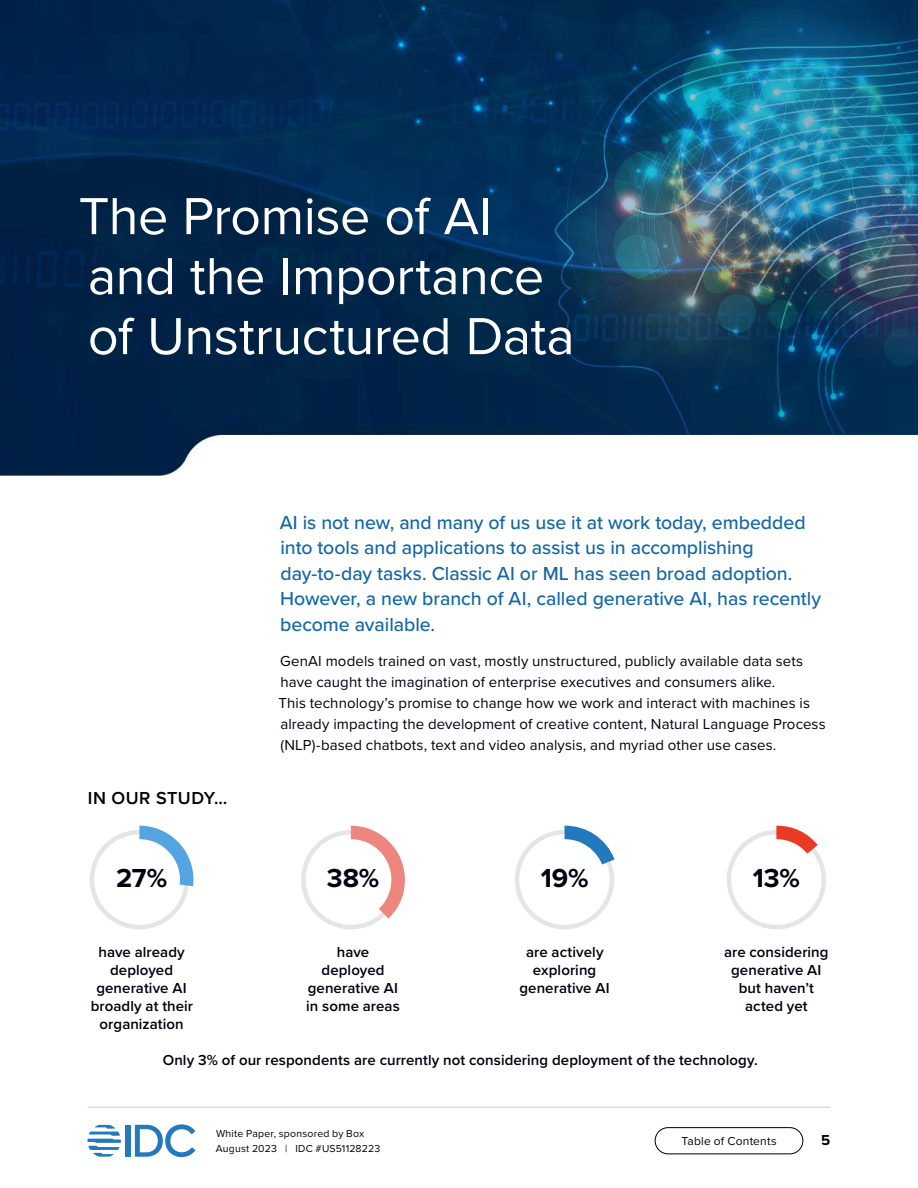
<style>
.page{position:relative;width:918px;height:1188px;background:#fff}
.page>*{position:absolute;margin:0;border:0;box-sizing:border-box;transform-origin:0 0}
.t1{font:54px/60px "Proxima Nova";letter-spacing:-.01em;color:#fff}
.t2{font:700 27px "Proxima Nova";letter-spacing:-.005em;color:#01010f}
.t3{font:500 19.5px/25.5px "Proxima Nova";letter-spacing:-.005em;color:#1167a6}
.t4{font:600 18px "Proxima Nova";letter-spacing:.025em;color:#01010f}
.t5{font:15px/21px "Proxima Nova";letter-spacing:.005em;color:#01010f}
.t6{font:600 15px/18px "Proxima Nova";letter-spacing:.005em;color:#01010f;text-align:center}
.t7{font:700 15px "Proxima Nova";color:#000}
.t8{font:12px "Proxima Nova";letter-spacing:.015em;color:#01010f}
.t9{font:10.5px/15px "Proxima Nova";letter-spacing:.02em;color:#01010f}
</style>
<div class="page">
<div style="left:126px;top:1125px;width:5px;height:32px;background:#2279bc"></div>
<svg style="left:135px;top:1124px;width:60px;height:33px"></svg>
<svg style="left:87px;top:1125px;width:34px;height:32px"></svg>
<div style="left:655px;top:1127px;width:148px;height:27px;border:1px solid #000;border-radius:13px"></div>
<hr style="left:87px;top:1107px;width:743px;height:1px;background:#ccc">
<img style="left:0;top:0;width:918px;height:476px">
<svg style="left:90px;top:826px;width:103px;height:103px"></svg>
<div style="left:99px;top:839px;width:81px;height:81px;background:#fff;border-radius:50%"></div>
<svg style="left:301px;top:826px;width:104px;height:103px"></svg>
<div style="left:310px;top:839px;width:81px;height:81px;background:#fff;border-radius:50%"></div>
<svg style="left:515px;top:826px;width:100px;height:103px"></svg>
<div style="left:524px;top:839px;width:81px;height:81px;background:#fff;border-radius:50%"></div>
<svg style="left:727px;top:826px;width:99px;height:103px"></svg>
<div style="left:736px;top:839px;width:81px;height:81px;background:#fff;border-radius:50%"></div>
<h1 class="t1" style="left:79px;top:184px;width:498px">The Promise of AI and the Importance of Unstructured Data</h1>
<p class="t4" style="left:88px;top:785px;width:141px">IN OUR STUDY…</p>
<p class="t3" style="left:280px;top:509px;width:543px">AI is not new, and many of us use it at work today, embedded into tools and applications to assist us in accomplishing day-to-day tasks. Classic AI or ML has seen broad adoption.<br>However, a new branch of AI, called generative AI, has recently become available.</p>
<p class="t5" style="left:279px;top:650px;width:549px">GenAI models trained on vast, mostly unstructured, publicly available data sets have caught the imagination of enterprise executives and consumers alike.<br>This technology’s promise to change how we work and interact with machines is already impacting the development of creative content, Natural Language Process (NLP)-based chatbots, text and video analysis, and myriad other use cases.</p>
<h2 class="t2" style="left:116px;top:858px;width:53px">27%</h2>
<h2 class="t2" style="left:327px;top:858px;width:54px">38%</h2>
<h2 class="t2" style="left:541px;top:858px;width:49px">19%</h2>
<h2 class="t2" style="left:753px;top:858px;width:49px">13%</h2>
<p class="t6" style="left:91px;top:942px;width:104px">have already deployed generative AI broadly at their organization</p>
<p class="t6" style="left:306px;top:942px;width:95px">have deployed generative AI in some areas</p>
<p class="t6" style="left:520px;top:942px;width:92px">are actively exploring generative AI</p>
<p class="t6" style="left:724px;top:942px;width:106px">are considering generative AI but haven’t acted yet</p>
<p class="t6" style="left:163px;top:1050px;width:595px">Only 3% of our respondents are currently not considering deployment of the technology.</p>
<p class="t9" style="left:216px;top:1126px;width:166px">White Paper, sponsored by Box<br>August 2023 | IDC #US51128223</p>
<p class="t8" style="left:681px;top:1132px;width:97px">Table of Contents</p>
<p class="t7" style="left:821px;top:1129px;width:11px">5</p>
</div>
